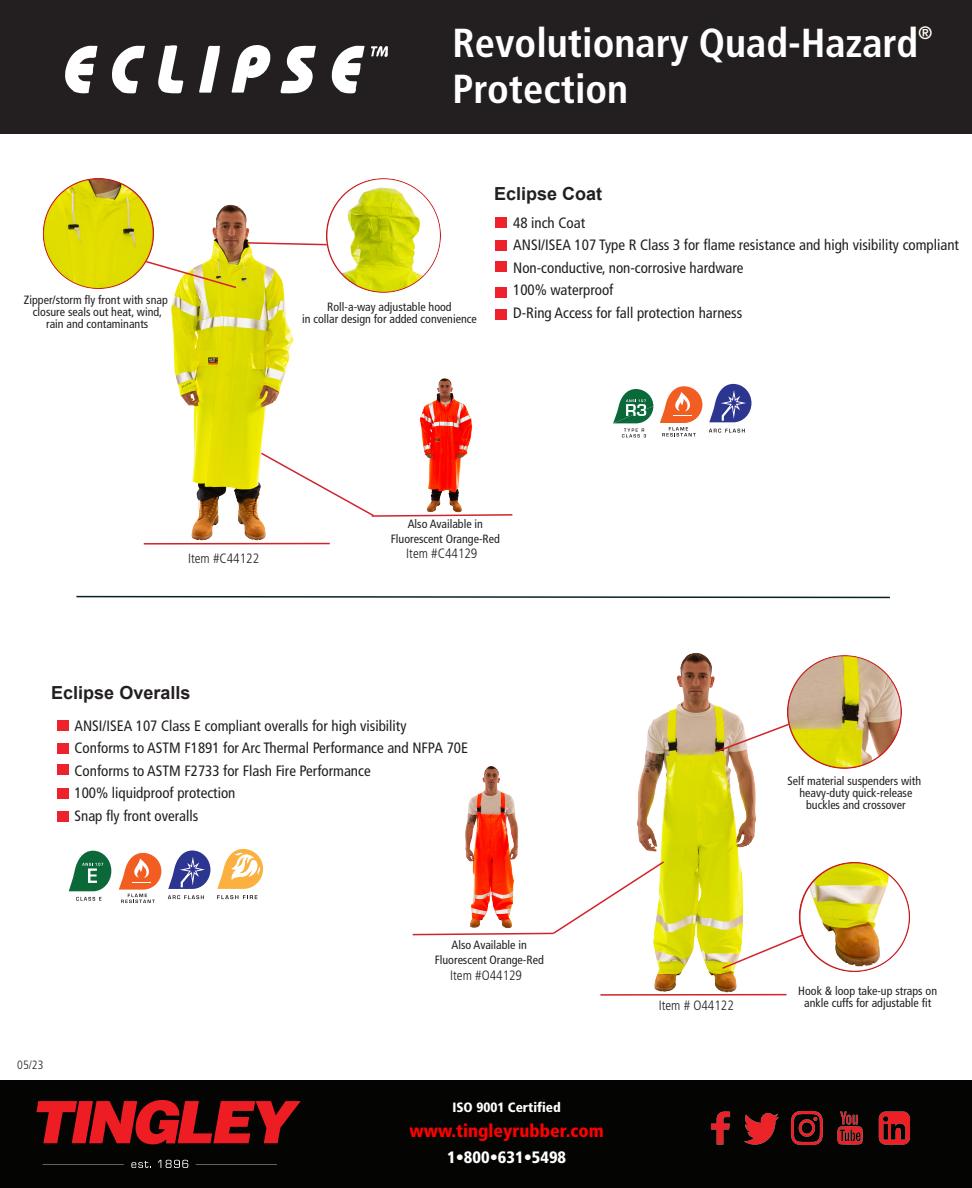
<style>
.page{position:relative;width:972px;height:1188px;background:#fff}
.page>*{position:absolute;margin:0;border:0;box-sizing:border-box;transform-origin:0 0}
.t1{font:700 condensed 40.5px "Frutiger LT Std";color:#fff}
.PageItem{font:700 18px "Arial";color:#231f20}
.t2{font:900 condensed 18px "Frutiger LT Std";color:#f00}
.t3{font:700 condensed 18px "Frutiger LT Std";color:#fffef4}
.t4{font:900 condensed 16.5px "Frutiger LT Std";color:#fff}
.t5{font:condensed 15px "Frutiger LT Std";color:#231f20}
.t6{font:300 condensed 13.5px "Frutiger LT Std";color:#231f20}
.t7{font:900 condensed 13.5px "Frutiger LT Std";color:#fff}
.t8{font:condensed 12px "Frutiger LT Std";color:#231f20}
.t9{font:300 condensed 12px "Frutiger LT Std";color:#231f20}
</style>
<div class="page">
<div style="left:0;top:0;width:972px;height:134px;background:#231f20"></div>
<svg style="left:65px;top:45px;width:323px;height:49px"></svg>
<div style="left:0;top:1080px;width:972px;height:108px;background:#040503"></div>
<svg style="left:131px;top:1161px;width:20px;height:7px"></svg>
<svg style="left:158px;top:1160px;width:30px;height:8px"></svg>
<svg style="left:36px;top:1100px;width:265px;height:44px"></svg>
<img style="left:711px;top:1112px;width:198px;height:33px">
<div style="left:495px;top:217px;width:12px;height:10px;background:#ee222d"></div>
<div style="left:495px;top:240px;width:12px;height:10px;background:#ee222d"></div>
<div style="left:495px;top:262px;width:12px;height:10px;background:#ee222d"></div>
<div style="left:495px;top:287px;width:12px;height:10px;background:#ee222d"></div>
<img style="left:171px;top:204px;width:159px;height:339px">
<svg style="left:246px;top:241px;width:74px;height:6px"></svg>
<img style="left:320px;top:178px;width:121px;height:121px">
<hr style="left:144px;top:543px;width:186px;height:2px;background:#d1232a">
<div style="left:495px;top:309px;width:12px;height:10px;background:#ee222d"></div>
<svg style="left:76px;top:595px;width:814px;height:4px"></svg>
<div style="left:57px;top:721px;width:12px;height:10px;background:#ee222d"></div>
<div style="left:57px;top:744px;width:12px;height:10px;background:#ee222d"></div>
<div style="left:57px;top:765px;width:12px;height:10px;background:#ee222d"></div>
<div style="left:57px;top:789px;width:12px;height:10px;background:#ee222d"></div>
<img style="left:636px;top:653px;width:147px;height:341px">
<svg style="left:715px;top:712px;width:67px;height:41px"></svg>
<svg style="left:721px;top:926px;width:73px;height:44px"></svg>
<hr style="left:600px;top:994px;width:186px;height:2px;background:#d1232a">
<svg style="left:259px;top:451px;width:254px;height:67px"></svg>
<img style="left:389px;top:378px;width:94px;height:136px">
<svg style="left:159px;top:250px;width:79px;height:39px"></svg>
<img style="left:43px;top:178px;width:116px;height:111px">
<svg style="left:119px;top:853px;width:42px;height:50px"></svg>
<svg style="left:168px;top:851px;width:42px;height:38px"></svg>
<svg style="left:168px;top:895px;width:36px;height:4px"></svg>
<svg style="left:217px;top:849px;width:46px;height:40px"></svg>
<svg style="left:217px;top:895px;width:40px;height:4px"></svg>
<svg style="left:69px;top:851px;width:42px;height:40px"></svg>
<svg style="left:76px;top:897px;width:25px;height:4px"></svg>
<div style="left:57px;top:811px;width:12px;height:10px;background:#ee222d"></div>
<svg style="left:412px;top:860px;width:254px;height:76px"></svg>
<img style="left:428px;top:766px;width:125px;height:170px">
<img style="left:782px;top:653px;width:120px;height:122px">
<img style="left:794px;top:862px;width:116px;height:110px">
<svg style="left:613px;top:389px;width:40px;height:34px"></svg>
<svg style="left:622px;top:429px;width:24px;height:8px"></svg>
<svg style="left:660px;top:386px;width:42px;height:50px"></svg>
<svg style="left:709px;top:384px;width:42px;height:49px"></svg>
<p class="t8" style="left:24px;top:293px;width:145px">Zipper/storm fly front with snap</p>
<p class="t8" style="left:33px;top:305px;width:131px">closure seals out heat, wind,</p>
<p class="t8" style="left:46px;top:317px;width:104px">rain and contaminants</p>
<p class="t1" style="left:452px;top:19px;width:467px">Revolutionary Quad-Hazard</p>
<p class="t3" style="left:918px;top:22px;width:16px">®</p>
<p class="t1" style="left:452px;top:64px;width:177px">Protection</p>
<p class="t8" style="left:327px;top:300px;width:126px">Roll-a-way adjustable hood</p>
<p class="t8" style="left:302px;top:312px;width:176px">in collar design for added convenience</p>
<p class="PageItem" style="left:494px;top:181px;width:110px">Eclipse Coat</p>
<p class="t5" style="left:513px;top:214px;width:73px">48 inch Coat</p>
<p class="t5" style="left:513px;top:236px;width:447px">ANSI/ISEA 107 Type R Class 3 for flame resistance and high visibility compliant</p>
<p class="t5" style="left:513px;top:259px;width:232px">Non-conductive, non-corrosive hardware</p>
<p class="t5" style="left:513px;top:281px;width:102px">100% waterproof</p>
<p class="t5" style="left:513px;top:304px;width:231px">D-Ring Access for fall protection harness</p>
<p class="t6" style="left:188px;top:551px;width:73px">Item #C44122</p>
<p class="t8" style="left:408px;top:517px;width:77px">Also Available in</p>
<p class="t8" style="left:391px;top:532px;width:111px">Fluorescent Orange-Red</p>
<p class="t6" style="left:406px;top:546px;width:73px">Item #C44129</p>
<p class="PageItem" style="left:51px;top:680px;width:141px">Eclipse Overalls</p>
<p class="t5" style="left:74px;top:717px;width:334px">ANSI/ISEA 107 Class E compliant overalls for high visibility</p>
<p class="t5" style="left:74px;top:739px;width:395px">Conforms to ASTM F1891 for Arc Thermal Performance and NFPA 70E</p>
<p class="t5" style="left:74px;top:762px;width:298px">Conforms to ASTM F2733 for Flash Fire Performance</p>
<p class="t5" style="left:74px;top:784px;width:162px">100% liquidproof protection</p>
<p class="t5" style="left:74px;top:807px;width:125px">Snap fly front overalls</p>
<p class="t9" style="left:17px;top:1058px;width:28px">05/23</p>
<p class="t8" style="left:452px;top:938px;width:77px">Also Available in</p>
<p class="t8" style="left:435px;top:953px;width:111px">Fluorescent Orange-Red</p>
<p class="t6" style="left:450px;top:968px;width:73px">Item #O44129</p>
<p class="t7" style="left:452px;top:1099px;width:110px">ISO 9001 Certified</p>
<p class="t2" style="left:409px;top:1120px;width:196px">www.tingleyrubber.com</p>
<p class="t4" style="left:447px;top:1147px;width:121px">1•800•631•5498</p>
<p class="t8" style="left:788px;top:774px;width:135px">Self material suspenders with</p>
<p class="t8" style="left:799px;top:786px;width:115px">heavy-duty quick-release</p>
<p class="t8" style="left:806px;top:798px;width:101px">buckles and crossover</p>
<p class="t6" style="left:659px;top:998px;width:77px">Item # O44122</p>
<p class="t8" style="left:798px;top:984px;width:140px">Hook &amp; loop take-up straps on</p>
<p class="t8" style="left:804px;top:996px;width:129px">ankle cuffs for adjustable fit</p>
</div>
